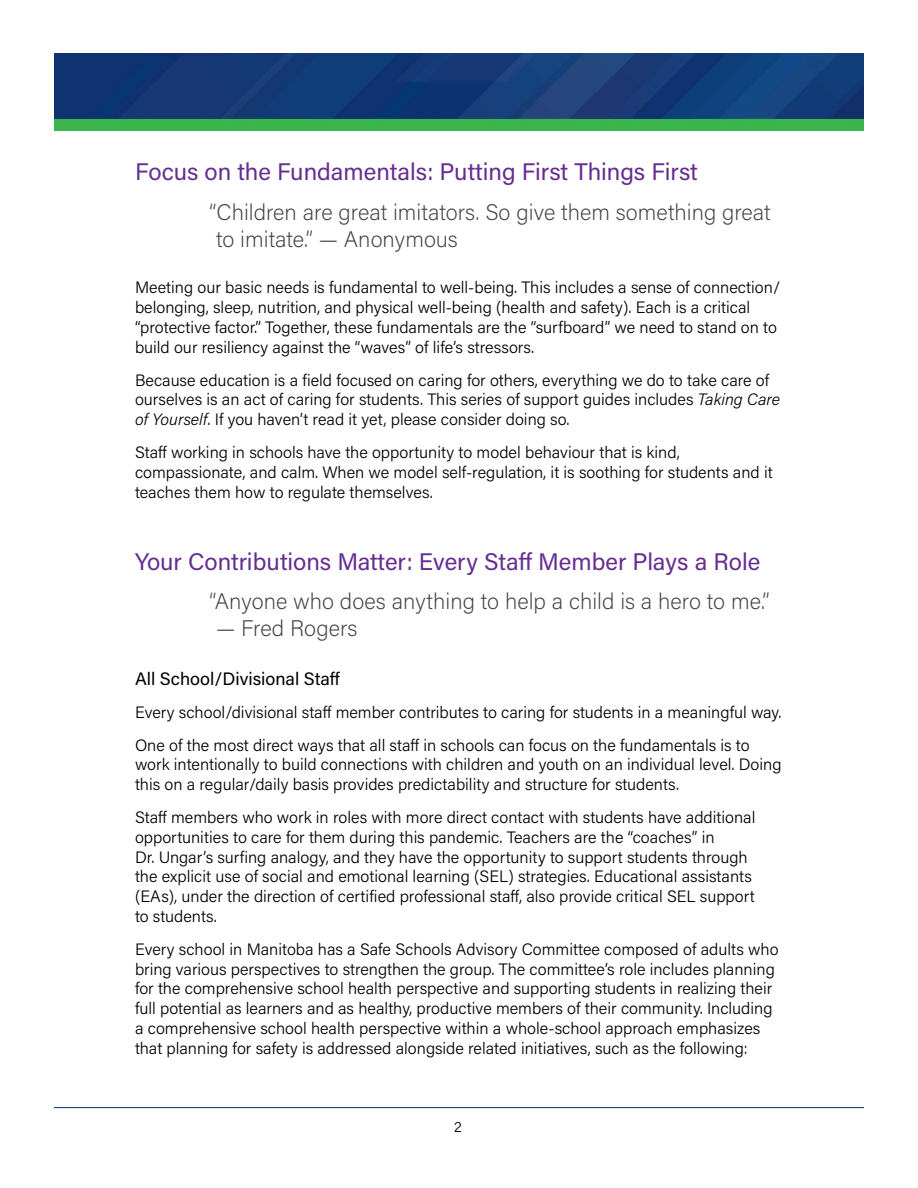
<style>
.page{position:relative;width:918px;height:1188px;background:#fff}
.page>*{position:absolute;margin:0;border:0;box-sizing:border-box;transform-origin:0 0}
.Head_B{font:24px "Acumin Pro";color:#662d91}
.quote{font:200 22.5px/27px "Acumin Pro";color:#414042}
.Head_C{font:18px "Acumin Pro";color:#000}
.Paragraph__12{font:300 16.5px/19.8px "Acumin Pro";color:#000}
.Paragraph__4{font:300 16.5px/19.8px "Acumin Pro";color:#000}
.t1{font:300 15px "Acumin Pro";color:#000}
.s1{font-style:italic}
</style>
<div class="page">
<img style="left:54px;top:54px;width:810px;height:77px">
<hr style="left:54px;top:1107px;width:810px;height:1px;background:#1c4583">
<h2 class="Head_B" style="left:135px;top:155px;width:564px">Focus on the Fundamentals: Putting First Things First</h2>
<p class="quote" style="left:210px;top:197px;width:563px">“Children are great imitators. So give them something great to imitate.” — Anonymous</p>
<p class="Paragraph__12" style="left:135px;top:277px;width:647px">Meeting our basic needs is fundamental to well-being. This includes a sense of connection/ belonging, sleep, nutrition, and physical well-being (health and safety). Each is a critical “protective factor.” Together, these fundamentals are the “surfboard” we need to stand on to build our resiliency against the “waves” of life’s stressors.</p>
<p class="Paragraph__12" style="left:135px;top:369px;width:647px">Because education is a field focused on caring for others, everything we do to take care of ourselves is an act of caring for students. This series of support guides includes <span class="s1">Taking Care of Yourself</span>. If you haven’t read it yet, please consider doing so.</p>
<p class="Paragraph__4" style="left:135px;top:442px;width:639px">Staff working in schools have the opportunity to model behaviour that is kind, compassionate, and calm. When we model self-regulation, it is soothing for students and it teaches them how to regulate themselves.</p>
<h2 class="Head_B" style="left:135px;top:545px;width:627px">Your Contributions Matter: Every Staff Member Plays a Role</h2>
<p class="quote" style="left:210px;top:587px;width:562px">“Anyone who does anything to help a child is a hero to me.”</p>
<p class="quote" style="left:216px;top:614px;width:143px">— Fred Rogers</p>
<h3 class="Head_C" style="left:135px;top:666px;width:206px">All School/Divisional Staff</h3>
<p class="Paragraph__12" style="left:135px;top:702px;width:648px">Every school/divisional staff member contributes to caring for students in a meaningful way.</p>
<p class="Paragraph__12" style="left:135px;top:734px;width:648px">One of the most direct ways that all staff in schools can focus on the fundamentals is to work intentionally to build connections with children and youth on an individual level. Doing this on a regular/daily basis provides predictability and structure for students.</p>
<p class="Paragraph__12" style="left:135px;top:807px;width:622px">Staff members who work in roles with more direct contact with students have additional opportunities to care for them during this pandemic. Teachers are the “coaches” in<br>Dr. Ungar’s surfing analogy, and they have the opportunity to support students through the explicit use of social and emotional learning (SEL) strategies. Educational assistants (EAs), under the direction of certified professional staff, also provide critical SEL support to students.</p>
<p class="Paragraph__12" style="left:135px;top:938px;width:645px">Every school in Manitoba has a Safe Schools Advisory Committee composed of adults who bring various perspectives to strengthen the group. The committee’s role includes planning for the comprehensive school health perspective and supporting students in realizing their full potential as learners and as healthy, productive members of their community. Including a comprehensive school health perspective within a whole-school approach emphasizes that planning for safety is addressed alongside related initiatives, such as the following:</p>
<p class="t1" style="left:454px;top:1116px;width:9px">2</p>
</div>
